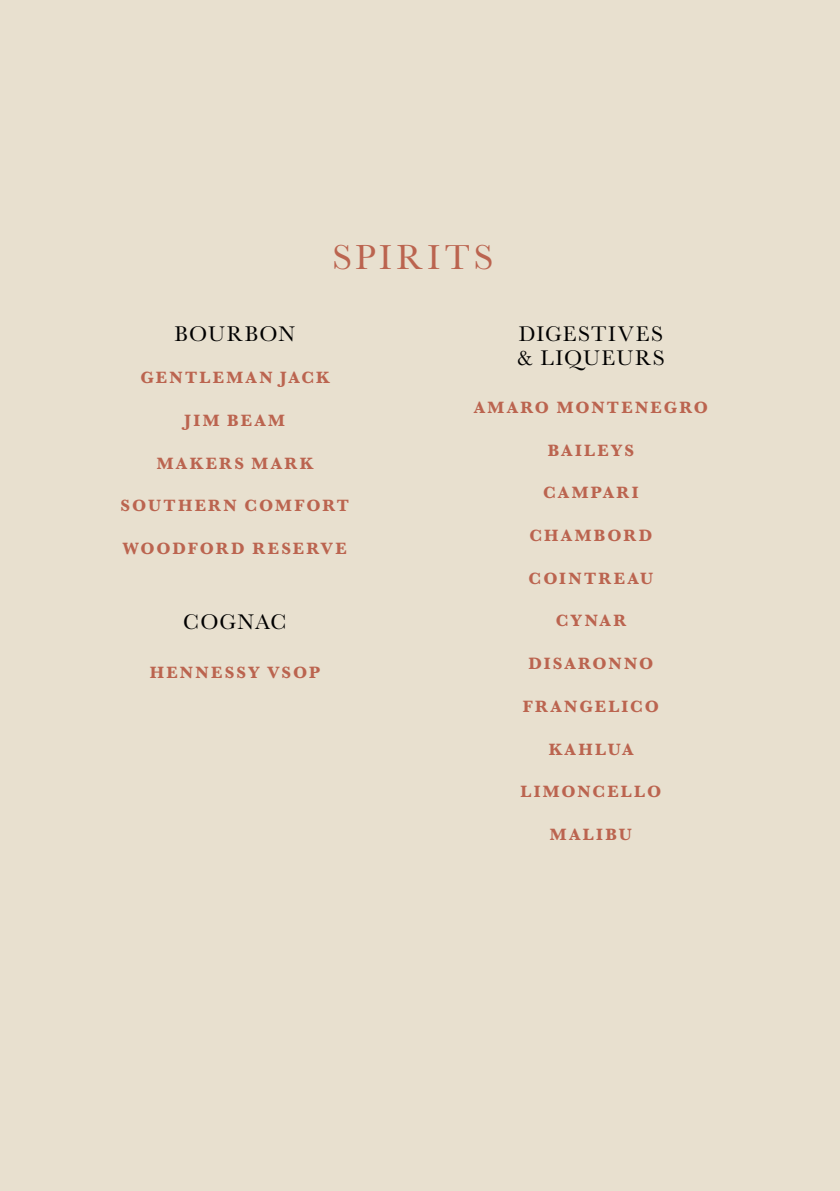
<style>
.page{position:relative;width:840px;height:1191px;background:#fff}
.page>*{position:absolute;margin:0;border:0;box-sizing:border-box;transform-origin:0 0}
.t1{font:36px "Baskerville";letter-spacing:.115em;color:#bb644f}
.t2{font:22px/24px "Baskerville";letter-spacing:.07em;color:#000}
.t3{font:22px "Baskerville";letter-spacing:.05em;color:#000}
.t4{font:700 17px "Baskerville";letter-spacing:.13em;color:#bb644f}
.t5{font:700 17px "Baskerville";letter-spacing:.155em;color:#bb644f}
</style>
<div class="page">
<div style="left:0;top:0;width:839px;height:1191px;background:#e8e0cf"></div>
<h1 class="t1" style="left:332px;top:234px;width:162px">SPIRITS</h1>
<p class="t3" style="left:174px;top:319px;width:122px">BOURBON</p>
<p class="t4" style="left:140px;top:366px;width:190px">GENTLEMAN JACK</p>
<p class="t4" style="left:184px;top:409px;width:102px">JIM BEAM</p>
<p class="t5" style="left:157px;top:451px;width:157px">MAKERS MARK</p>
<p class="t4" style="left:121px;top:494px;width:230px">SOUTHERN COMFORT</p>
<p class="t4" style="left:123px;top:537px;width:225px">WOODFORD RESERVE</p>
<p class="t3" style="left:183px;top:608px;width:105px">COGNAC</p>
<p class="t4" style="left:150px;top:660px;width:171px">HENNESSY VSOP</p>
<p class="t2" style="left:517px;top:322px;width:149px">DIGESTIVES &amp; LIQUEURS</p>
<p class="t4" style="left:474px;top:396px;width:235px">AMARO MONTENEGRO</p>
<p class="t4" style="left:547px;top:438px;width:88px">BAILEYS</p>
<p class="t4" style="left:543px;top:481px;width:97px">CAMPARI</p>
<p class="t4" style="left:529px;top:524px;width:124px">CHAMBORD</p>
<p class="t4" style="left:528px;top:566px;width:126px">COINTREAU</p>
<p class="t4" style="left:555px;top:609px;width:72px">CYNAR</p>
<p class="t4" style="left:528px;top:652px;width:126px">DISARONNO</p>
<p class="t4" style="left:522px;top:694px;width:138px">FRANGELICO</p>
<p class="t4" style="left:548px;top:737px;width:86px">KAHLUA</p>
<p class="t4" style="left:520px;top:780px;width:142px">LIMONCELLO</p>
<p class="t4" style="left:549px;top:822px;width:83px">MALIBU</p>
</div>
